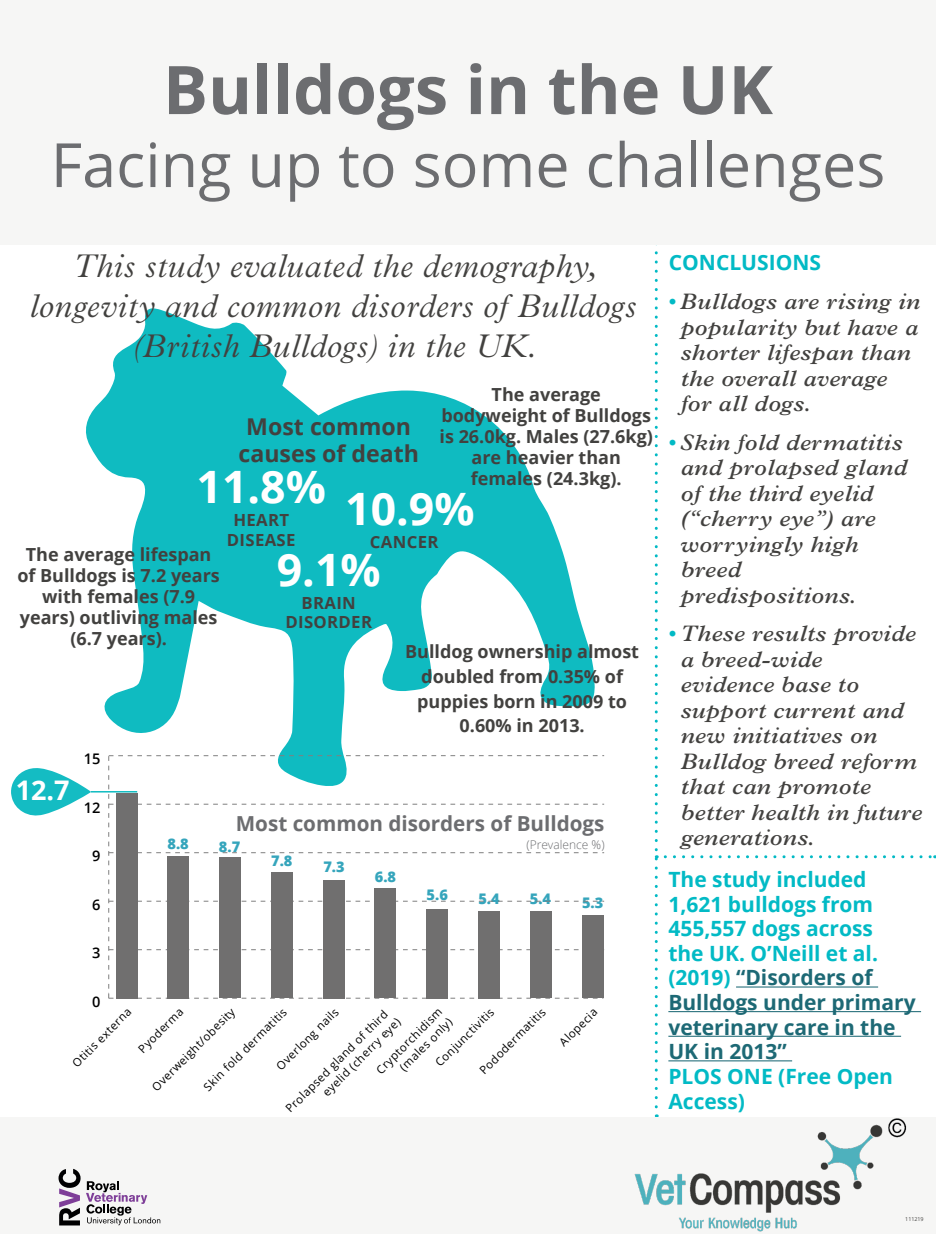
<style>
.page{position:relative;width:936px;height:1234px;background:#fff}
.page>*{position:absolute;margin:0;border:0;box-sizing:border-box;transform-origin:0 0}
.Main_heading{font:700 67.05px "Open Sans";color:#6c6d70}
.Sub_text{font:61.05px "Open Sans";color:#6c6d70}
.Fact_numbers{font:700 44.55px "Open Sans";color:#fff}
.Intro_paragraph{font:italic 300 33px/39.6px "Plantin MT Pro";letter-spacing:.02em;color:#42413f;text-align:center}
.t1{font:700 27px "Open Sans";color:#fff}
.Fact_Title{font:700 23.1px/27.2px "Open Sans";color:#42413f;text-align:center}
.t2{font:italic 600 22.5px/25.5px "Plantin MT Pro";letter-spacing:.02em;color:#42413f}
.Study_foot_note_-_2{font:700 21px/24.6px "Open Sans";color:#02bac5}
.Main_heading-2{font:700 20.7px "Open Sans";color:#6c6d70}
.Fact_box_smaller_tex{font:700 18px/21px "Open Sans";color:#42413f;text-align:center}
.Facts_Text_1{font:700 18px/24.6px "Open Sans";color:#42413f;text-align:center}
.Fact_numbers-2{font:700 16.65px "Open Sans";letter-spacing:.02em;color:#42413f}
.Fact_number_text{font:700 16.65px "Open Sans";letter-spacing:.02em;color:#42413f}
.t3{font:800 14.55px "Open Sans";color:#35a5bc}
.t4{font:600 14.55px "Open Sans";color:#000}
.Main_heading-3{font:300 12px "Open Sans";color:#6c6d70}
.t5{font:11.4px/14.5px "Open Sans";color:#000;text-align:right}
.t6{font:5.4px "Open Sans";color:#42413f}
.s1{color:#02bac5}
.s2{color:#1d6975}
</style>
<div class="page">
<svg style="left:86px;top:308px;width:509px;height:447px;fill:#0fbbc1"></svg>
<div style="left:0;top:1117px;width:935px;height:116px;background:#f6f6f5"></div>
<img style="left:634px;top:1114px;width:273px;height:118px">
<div style="left:0;top:0;width:935px;height:244px;background:#f6f6f5"></div>
<svg style="left:654px;top:245px;width:3px;height:861px"></svg>
<svg style="left:665px;top:855px;width:270px;height:3px"></svg>
<hr style="left:91px;top:790px;width:46px;height:2px;background:#0fbbc1">
<hr style="left:736px;top:986px;width:142px;height:1px;background:#1d6975">
<hr style="left:668px;top:1010px;width:253px;height:1px;background:#1d6975">
<hr style="left:668px;top:1035px;width:233px;height:1px;background:#1d6975">
<hr style="left:668px;top:1060px;width:124px;height:1px;background:#1d6975">
<svg style="left:11px;top:768px;width:80px;height:48px"></svg>
<svg style="left:58px;top:1168px;width:102px;height:57px"></svg>
<svg style="left:108px;top:755px;width:496px;height:243px"></svg>
<div style="left:116px;top:792px;width:21px;height:205px;background:#706f6f"></div>
<div style="left:168px;top:855px;width:21px;height:142px;background:#706f6f"></div>
<div style="left:219px;top:857px;width:22px;height:140px;background:#706f6f"></div>
<div style="left:271px;top:872px;width:21px;height:125px;background:#706f6f"></div>
<div style="left:323px;top:879px;width:21px;height:118px;background:#706f6f"></div>
<div style="left:375px;top:888px;width:21px;height:109px;background:#706f6f"></div>
<div style="left:426px;top:908px;width:22px;height:89px;background:#706f6f"></div>
<div style="left:478px;top:910px;width:21px;height:87px;background:#706f6f"></div>
<div style="left:530px;top:911px;width:21px;height:86px;background:#706f6f"></div>
<div style="left:582px;top:915px;width:21px;height:82px;background:#706f6f"></div>
<p class="Main_heading" style="left:163px;top:42px;width:611px">Bulldogs in the UK</p>
<p class="Sub_text" style="left:51px;top:123px;width:836px">Facing up to some challenges</p>
<p class="Intro_paragraph" style="left:29px;top:247px;width:608px">This study evaluated the demography, longevity and common disorders of Bulldogs (British Bulldogs) in the UK.</p>
<p class="Fact_box_smaller_tex" style="left:439px;top:383px;width:215px">The average bodyweight of Bulldogs is 26.0kg. Males (27.6kg) are heavier than females (24.3kg).</p>
<p class="Fact_Title" style="left:238px;top:412px;width:182px">Most common causes of death</p>
<p class="Fact_numbers" style="left:196px;top:455px;width:131px">11.8%</p>
<p class="Fact_numbers-2" style="left:233px;top:508px;width:57px">HEART</p>
<p class="Fact_numbers-2" style="left:227px;top:528px;width:70px">DISEASE</p>
<p class="Fact_numbers" style="left:277px;top:538px;width:105px">9.1%</p>
<p class="Fact_numbers-2" style="left:301px;top:590px;width:56px">BRAIN</p>
<p class="Fact_numbers-2" style="left:285px;top:610px;width:88px">DISORDER</p>
<p class="Fact_numbers" style="left:345px;top:477px;width:131px">10.9%</p>
<p class="Fact_number_text" style="left:370px;top:529px;width:70px">CANCER</p>
<p class="Fact_box_smaller_tex" style="left:17px;top:543px;width:204px">The average lifespan of Bulldogs is 7.2 years with females (7.9 years) outliving males (6.7 years).</p>
<p class="Facts_Text_1" style="left:405px;top:639px;width:235px">Bulldog ownership almost doubled from 0.35% of puppies born in 2009 to<br>0.60% in 2013.</p>
<p class="t1" style="left:16px;top:771px;width:55px">12.7</p>
<p class="t4" style="left:84px;top:748px;width:18px">15</p>
<p class="t4" style="left:84px;top:797px;width:18px">12</p>
<p class="t4" style="left:92px;top:845px;width:10px">9</p>
<p class="t4" style="left:92px;top:894px;width:10px">6</p>
<p class="t4" style="left:92px;top:942px;width:10px">3</p>
<p class="Main_heading-2" style="left:236px;top:808px;width:370px">Most common disorders of Bulldogs</p>
<p class="Main_heading-3" style="left:526px;top:836px;width:80px">(Prevalence %)</p>
<p class="t3" style="left:167px;top:832px;width:23px">8.8</p>
<p class="t3" style="left:219px;top:835px;width:23px">8.7</p>
<p class="t3" style="left:271px;top:849px;width:23px">7.8</p>
<p class="t3" style="left:323px;top:855px;width:23px">7.3</p>
<p class="t3" style="left:375px;top:865px;width:23px">6.8</p>
<p class="t3" style="left:426px;top:883px;width:23px">5.6</p>
<p class="t3" style="left:478px;top:887px;width:23px">5.4</p>
<p class="t3" style="left:530px;top:887px;width:23px">5.4</p>
<p class="t3" style="left:582px;top:891px;width:23px">5.3</p>
<p class="t4" style="left:92px;top:991px;width:10px">0</p>
<p class="t5" style="left:149px;top:1083px;width:113px;rotate:-45deg">Overweight/obesity</p>
<p class="t5" style="left:432px;top:1058px;width:79px;rotate:-45deg">Conjunctivitis</p>
<p class="t5" style="left:273px;top:1062px;width:84px;rotate:-45deg">Overlong nails</p>
<p class="t5" style="left:200px;top:1083px;width:113px;rotate:-45deg">Skin fold dermatitis</p>
<p class="t5" style="left:476px;top:1066px;width:89px;rotate:-45deg">Pododermatitis</p>
<p class="t5" style="left:373px;top:1065px;width:89px;rotate:-45deg">Cryptorchidism (males only)</p>
<p class="t5" style="left:69px;top:1059px;width:79px;rotate:-45deg">Otitis externa</p>
<p class="t5" style="left:135px;top:1044px;width:59px;rotate:-45deg">Pyoderma</p>
<p class="t5" style="left:282px;top:1104px;width:144px;rotate:-45deg">Prolapsed gland of third eyelid (cherry eye)</p>
<p class="t5" style="left:556px;top:1038px;width:50px;rotate:-45deg">Alopecia</p>
<p class="Study_foot_note_-_2" style="left:668px;top:250px;width:154px">CONCLUSIONS</p>
<p class="t2" style="left:680px;top:289px;width:241px;text-indent:-13px"><span class="s1">•</span> Bulldogs are rising in popularity but have a shorter lifespan than the overall average for all dogs.</p>
<p class="t2" style="left:680px;top:429px;width:228px;text-indent:-13px"><span class="s1">•</span> Skin fold dermatitis and prolapsed gland of the third eyelid (“cherry eye”) are worryingly high breed predispositions.</p>
<p class="t2" style="left:680px;top:620px;width:243px;text-indent:-13px"><span class="s1">•</span> These results provide a breed-wide<br>evidence base to support current and new initiatives on<br>Bulldog breed reform that can promote better health in future generations.</p>
<p class="Study_foot_note_-_2" style="left:668px;top:866px;width:249px">The study included<br>1,621 bulldogs from<br>455,557 dogs across<br>the UK. O’Neill et al. (2019) <span class="s2">“Disorders of<br>Bulldogs under primary veterinary care in the<br>UK in 2013”</span></p>
<p class="Study_foot_note_-_2" style="left:668px;top:1063px;width:226px">PLOS ONE (Free Open<br>Access)</p>
<p class="t6" style="left:905px;top:1214px;width:20px">111219</p>
</div>
